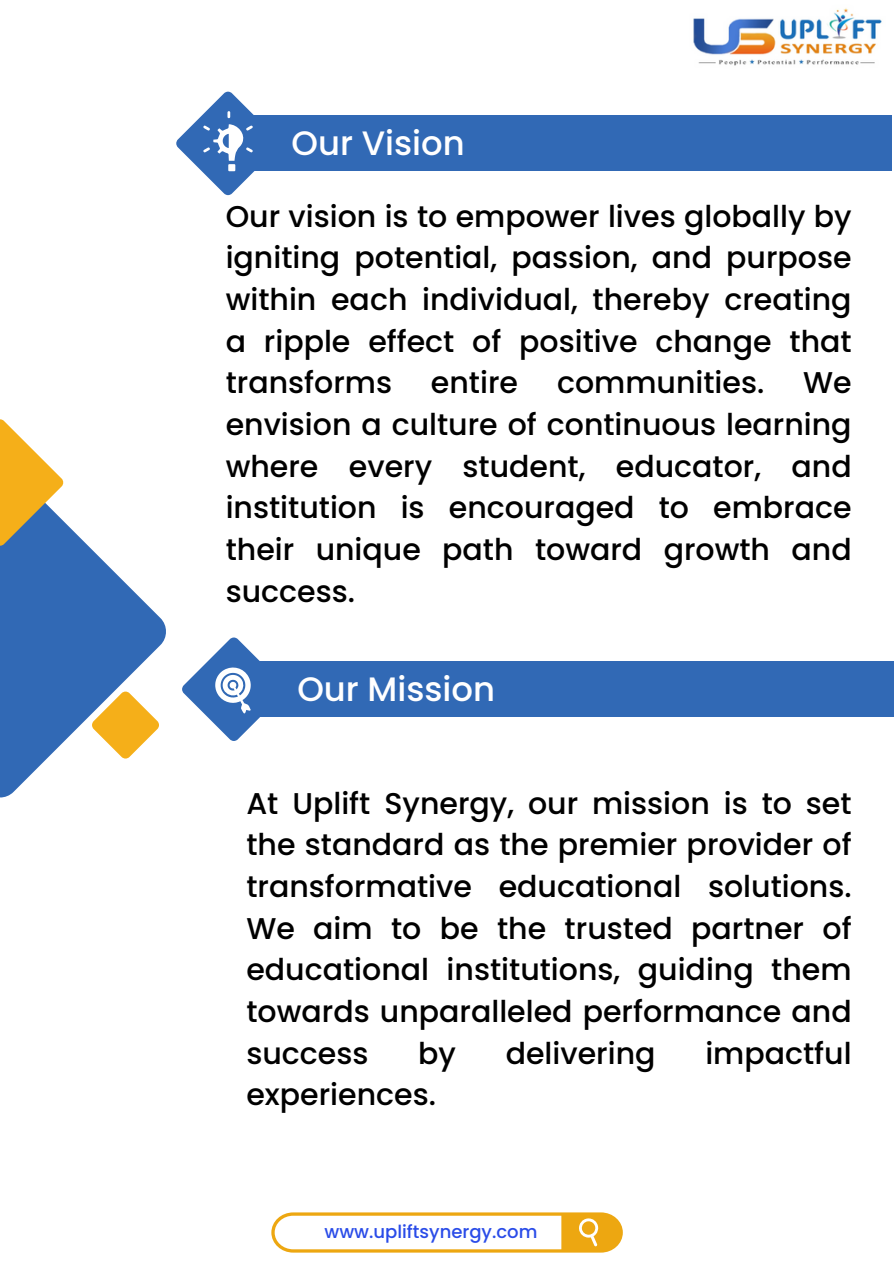
<style>
.page{position:relative;width:894px;height:1264px;background:#fff}
.page>*{position:absolute;margin:0;border:0;box-sizing:border-box;transform-origin:0 0}
.t1{font:500 33.9px "Poppins";color:#fff}
.t2{font:500 30px/41.7px "Poppins";color:#000;text-align:justify}
.t3{font:500 18px "Poppins";color:#2a4ce8}
</style>
<div class="page">
<svg style="left:0;top:481px;width:166px;height:317px;fill:#3169b5"></svg>
<svg style="left:0;top:419px;width:63px;height:127px;fill:#f5af19"></svg>
<svg style="left:92px;top:691px;width:67px;height:67px"></svg>
<div style="left:228px;top:115px;width:663px;height:56px;background:#3169b5"></div>
<svg style="left:176px;top:92px;width:79px;height:103px"></svg>
<div style="left:234px;top:661px;width:659px;height:56px;background:#3169b5"></div>
<svg style="left:182px;top:637px;width:78px;height:104px"></svg>
<img style="left:693px;top:8px;width:189px;height:58px">
<svg style="left:271px;top:1212px;width:351px;height:40px"></svg>
<p class="t1" style="left:291px;top:119px;width:175px">Our Vision</p>
<h2 class="t2" style="left:226px;top:195px;width:627px">Our vision is to empower lives globally by igniting potential, passion, and purpose within each individual, thereby creating a ripple effect of positive change that transforms</h2>
<h2 class="t2" style="left:431px;top:362px;width:89px">entire</h2>
<h2 class="t2" style="left:557px;top:362px;width:209px">communities.</h2>
<h2 class="t2" style="left:226px;top:362px;width:627px;text-indent:577px">We envision a culture of continuous learning where every student, educator, and institution is encouraged to embrace their unique path toward growth and success.</h2>
<p class="t1" style="left:297px;top:665px;width:199px">Our Mission</p>
<p class="t2" style="left:246px;top:782px;width:606px">At Uplift Synergy, our mission is to set the standard as the premier provider of transformative educational solutions.<br>We aim to be the trusted partner of educational institutions, guiding them towards unparalleled performance and success</p>
<p class="t2" style="left:418px;top:1032px;width:39px">by</p>
<p class="t2" style="left:505px;top:1032px;width:151px">delivering</p>
<p class="t2" style="left:705px;top:1032px;width:148px">impactful</p>
<p class="t2" style="left:246px;top:1073px;width:191px">experiences.</p>
<h1 class="t3" style="left:324px;top:1219px;width:214px">www.upliftsynergy.com</h1>
</div>
